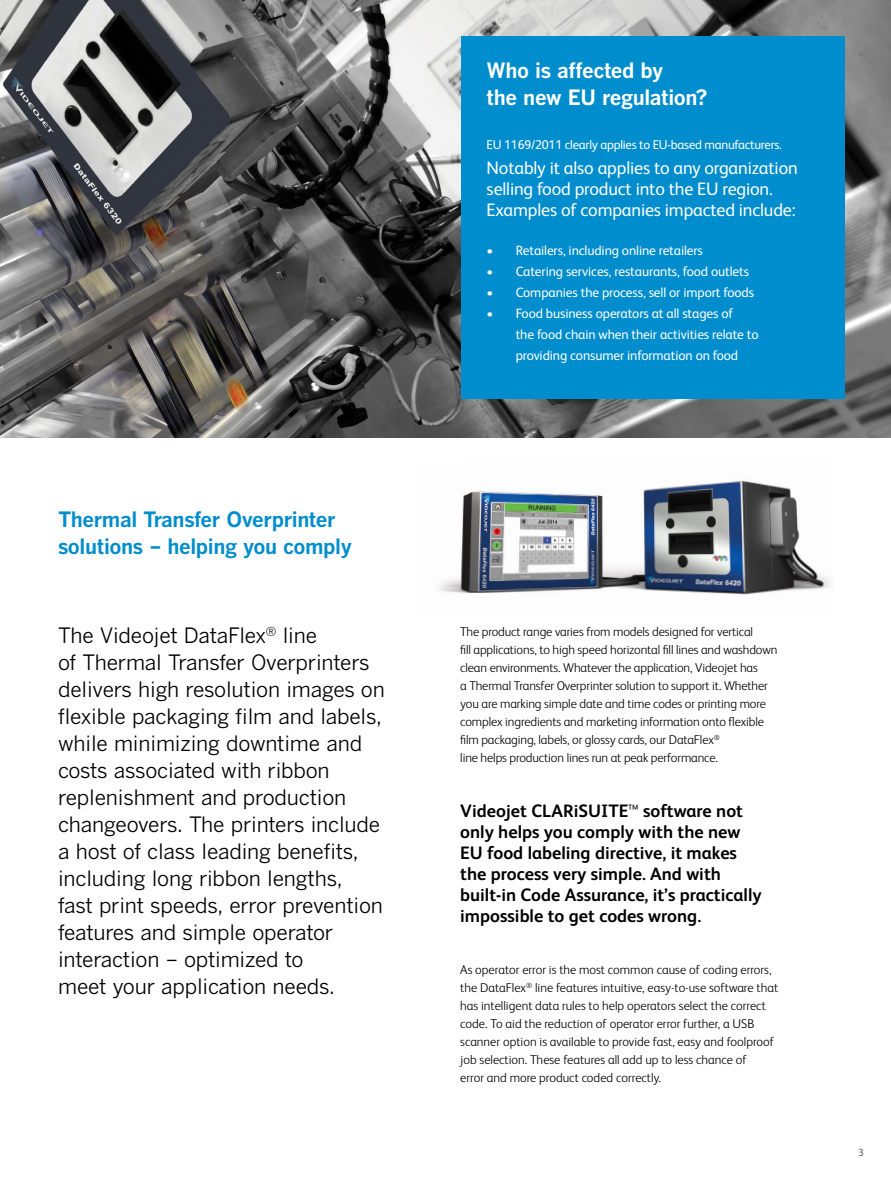
<style>
.page{position:relative;width:891px;height:1188px;background:#fff}
.page>*{position:absolute;margin:0;border:0;box-sizing:border-box;transform-origin:0 0}
.t1{font:21px/27px "Benton Gothic";letter-spacing:-.01em;color:#000}
.t2{font:700 21px/27px "Benton Gothic";letter-spacing:-.02em;color:#008dcd}
.t3{font:700 21px/27px "Benton Gothic";letter-spacing:-.02em;color:#fff}
.t4{font:700 18px/21px "FS Albert Pro";color:#000}
.t5{font:18px/21px "FS Albert Pro";letter-spacing:-.01em;color:#fff}
.t6{font:13.5px/21px "FS Albert Pro";letter-spacing:-.01em;color:#fff}
.t7{font:300 12.75px/18px "FS Albert Pro";letter-spacing:-.01em;color:#000}
.t8{font:12.75px "FS Albert Pro";letter-spacing:-.02em;color:#fff}
.t9{font:300 10.5px "FS Albert Pro";color:#414042}
.s1{font-weight:300}
</style>
<div class="page">
<img style="left:0;top:0;width:891px;height:438px">
<img style="left:439px;top:480px;width:392px;height:115px">
<div style="left:461px;top:36px;width:384px;height:362px;background:#008dcd"></div>
<h1 class="t2" style="left:58px;top:506px;width:295px">Thermal Transfer Overprinter solutions – helping you comply</h1>
<p class="t1" style="left:58px;top:622px;width:328px">The Videojet DataFlex<sup>®</sup> line<br>of Thermal Transfer Overprinters delivers high resolution images on flexible packaging film and labels, while minimizing downtime and costs associated with ribbon replenishment and production changeovers. The printers include a host of class leading benefits, including long ribbon lengths,<br>fast print speeds, error prevention features and simple operator interaction – optimized to<br>meet your application needs.</p>
<h1 class="t3" style="left:487px;top:57px;width:222px">Who is affected by<br>the new EU regulation?</h1>
<p class="t8" style="left:487px;top:135px;width:297px">EU 1169/2011 clearly applies to EU-based manufacturers.</p>
<h2 class="t5" style="left:487px;top:156px;width:313px">Notably it also applies to any organization selling food product into the EU region.<br>Examples of companies impacted include:</h2>
<p class="t6" style="left:487px;top:239px;width:218px">• Retailers, including online retailers</p>
<p class="t6" style="left:487px;top:260px;width:264px">• Catering services, restaurants, food outlets</p>
<p class="t6" style="left:487px;top:281px;width:269px">• Companies the process, sell or import foods</p>
<p class="t6" style="left:516px;top:302px;width:244px;text-indent:-29px">• Food business operators at all stages of<br>the food chain when their activities relate to providing consumer information on food</p>
<p class="t7" style="left:460px;top:622px;width:319px">The product range varies from models designed for vertical<br>fill applications, to high speed horizontal fill lines and washdown clean environments. Whatever the application, Videojet has<br>a Thermal Transfer Overprinter solution to support it. Whether you are marking simple date and time codes or printing more complex ingredients and marketing information onto flexible film packaging, labels, or glossy cards, our DataFlex<sup>®<br></sup>line helps production lines run at peak performance.</p>
<h2 class="t4" style="left:460px;top:799px;width:303px">Videojet CLARiSUITE<span class="s1">™</span> software not only helps you comply with the new EU food labeling directive, it makes the process very simple. And with built-in Code Assurance, it’s practically impossible to get codes wrong.</h2>
<p class="t7" style="left:460px;top:960px;width:319px">As operator error is the most common cause of coding errors, the DataFlex<sup>®</sup> line features intuitive, easy-to-use software that has intelligent data rules to help operators select the correct code. To aid the reduction of operator error further, a USB scanner option is available to provide fast, easy and foolproof job selection. These features all add up to less chance of<br>error and more product coded correctly.</p>
<p class="t9" style="left:858px;top:1145px;width:7px">3</p>
</div>
